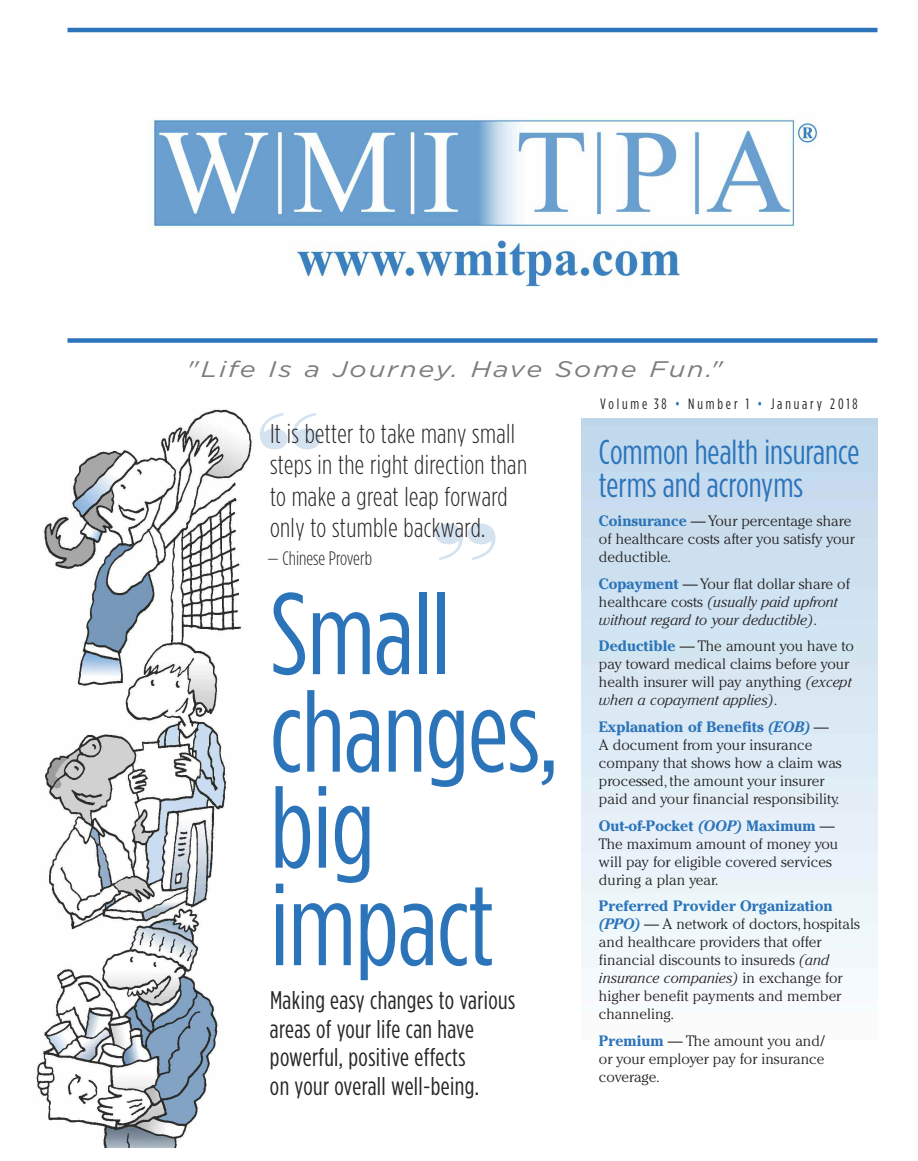
<style>
.page{position:relative;width:918px;height:1161px;background:#fff}
.page>*{position:absolute;margin:0;border:0;box-sizing:border-box;transform-origin:0 0}
.t1{font:115.5px/97.1px "Gotham Condensed";letter-spacing:-.01em;color:#2c74ba}
.t2{font:90px "Bodoni Poster";color:#d5e3f1}
.t3{font:34.5px/33px "Gotham Condensed";color:#2c74ba}
.t4{font:300 27px/31.5px "Gotham Condensed";letter-spacing:.015em;color:#272526}
.t5{font:25.5px/28.5px "Gotham Condensed";letter-spacing:.015em;color:#272526}
.t6{font:italic 22.5px "Gotham";letter-spacing:.07em;color:#7d7c7d;scale:1.2 1}
.t7{font:300 19.5px "Gotham Condensed";color:#272526}
.t8{font:300 15px/18px "Cheltenham";color:#272526}
.t9{font:italic 300 15px/18px "Cheltenham";color:#272526}
.t10{font:15px "Gotham Condensed";letter-spacing:.19em;color:#272526}
.s1{color:#2c74ba}
.s2{font-weight:700;color:#2c74ba}
.s3{font-weight:700;font-style:normal;color:#2c74ba}
.s4{font-style:normal}
.s5{font-style:italic}
.s6{font-weight:700;font-style:italic;color:#2c74ba}
</style>
<div class="page">
<img style="left:36px;top:409px;width:217px;height:739px">
<div style="left:68px;top:338px;width:810px;height:5px;background:#2c74ba"></div>
<hr style="left:68px;top:28px;width:810px;height:4px;background:#2c74ba">
<img style="left:150px;top:118px;width:669px;height:169px">
<h3 class="t6" style="left:187px;top:361px;width:448px">"Life Is a Journey. Have Some Fun."</h3>
<h2 class="t2" style="left:257px;top:393px;width:66px">“</h2>
<h3 class="t4" style="left:270px;top:419px;width:259px">It is better to take many small steps in the right direction than to make a great leap forward only to stumble backward.</h3>
<h3 class="t7" style="left:268px;top:551px;width:106px">— Chinese Proverb</h3>
<h1 class="t1" style="left:270px;top:593px;width:290px">Small changes, big impact</h1>
<h3 class="t5" style="left:270px;top:988px;width:247px">Making easy changes to various areas of your life can have powerful, positive effects<br>on your overall well-being.</h3>
<h2 class="t2" style="left:433px;top:504px;width:66px">”</h2>
<p class="t10" style="left:600px;top:399px;width:259px">Volume 38 <span class="s1">•</span> Number 1 <span class="s1">•</span> January 2018</p>
<h3 class="t3" style="left:599px;top:438px;width:262px">Common health insurance terms and acronyms</h3>
<p class="t8" style="left:599px;top:513px;width:257px"><span class="s2">Coinsurance</span> —Your percentage share of healthcare costs after you satisfy your deductible.</p>
<p class="t9" style="left:599px;top:576px;width:252px"><span class="s3">Copayment</span> <span class="s4">—Your flat dollar share of healthcare costs</span> (usually paid upfront without regard to your deductible)<span class="s4">.</span></p>
<p class="t8" style="left:599px;top:638px;width:257px"><span class="s2">Deductible</span> — The amount you have to pay toward medical claims before your health insurer will pay anything <span class="s5">(except when a copayment applies)</span>.</p>
<p class="t8" style="left:599px;top:719px;width:244px"><span class="s2">Explanation of Benefits</span> <span class="s6">(EOB)</span> — A document from your insurance company that shows how a claim was processed,the amount your insurer paid and your financial responsibility.</p>
<p class="t8" style="left:599px;top:818px;width:241px"><span class="s2">Out-of-Pocket</span> <span class="s6">(OOP)</span> <span class="s2">Maximum</span> —<br>The maximum amount of money you will pay for eligible covered services during a plan year.</p>
<p class="t8" style="left:599px;top:898px;width:262px"><span class="s2">Preferred Provider Organization </span><span class="s6">(PPO)</span> — A network of doctors,hospitals and healthcare providers that offer financial discounts to insureds <span class="s5">(and insurance companies)</span> in exchange for higher benefit payments and member channeling.</p>
<p class="t8" style="left:599px;top:1033px;width:228px;text-align:justify"><span class="s2">Premium</span> — The amount you and/ or your employer pay for insurance coverage.</p>
</div>
